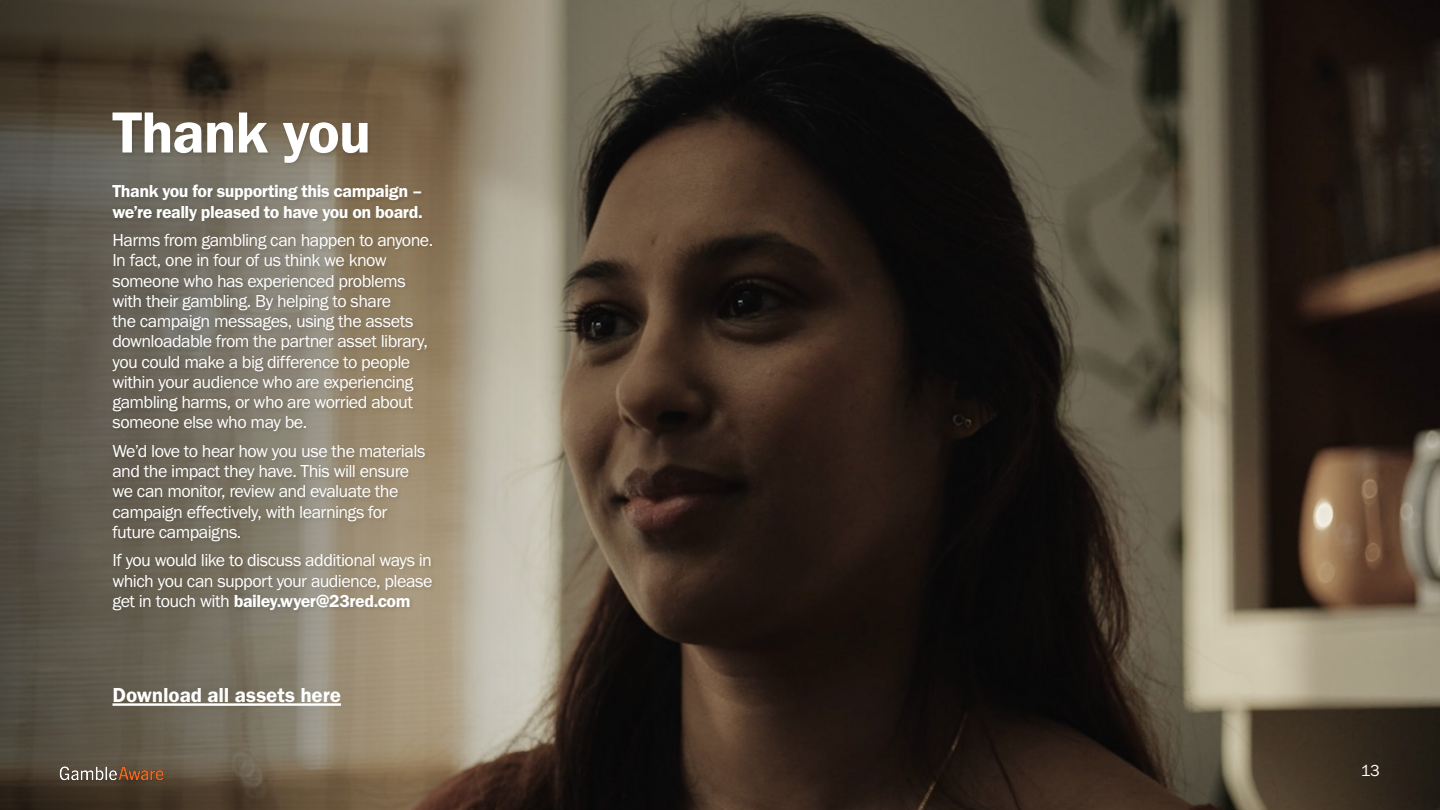
<style>
.page{position:relative;width:1440px;height:810px;background:#fff}
.page>*{position:absolute;margin:0;border:0;box-sizing:border-box;transform-origin:0 0}
.t1{font:60px "Franklin Gothic URW Dem";letter-spacing:-.02em;color:#fff}
.t2{font:21px "Franklin Gothic URW Dem";letter-spacing:-.005em;color:#fff}
.t3{font:18px/20.2px "Franklin Gothic URW Boo";letter-spacing:-.03em;color:#fff}
.t4{font:18px/20.2px "Franklin Gothic URW Dem";letter-spacing:-.025em;color:#fff}
.t5{font:16.5px "Franklin Gothic URW Boo";color:#fff}
.s1{font-family:"Franklin Gothic URW Dem"}
</style>
<div class="page">
<img style="left:655px;top:0;width:785px;height:810px">
<svg style="left:0;top:0;width:655px;height:810px;background:#706656"></svg>
<div style="left:110px;top:110px;width:263px;height:58px;background:#000;opacity:.15"></div>
<div style="left:110px;top:183px;width:327px;height:432px;background:#000;opacity:.15"></div>
<hr style="left:112px;top:703px;width:229px;height:3px;background:#fff">
<img style="left:47px;top:754px;width:129px;height:39px">
<p class="t1" style="left:112px;top:96px;width:260px">Thank you</p>
<p class="t4" style="left:112px;top:181px;width:312px">Thank you for supporting this campaign – we’re really pleased to have you on board.</p>
<p class="t3" style="left:112px;top:230px;width:322px">Harms from gambling can happen to anyone.<br>In fact, one in four of us think we know someone who has experienced problems with their gambling. By helping to share<br>the campaign messages, using the assets downloadable from the partner asset library, you could make a big difference to people within your audience who are experiencing gambling harms, or who are worried about someone else who may be.</p>
<p class="t3" style="left:112px;top:440px;width:314px">We’d love to hear how you use the materials and the impact they have. This will ensure we can monitor, review and evaluate the campaign effectively, with learnings for future campaigns.</p>
<p class="t3" style="left:112px;top:550px;width:321px;text-align:justify">If you would like to discuss additional ways in which you can support your audience, please get in touch with <span class="s1">bailey.wyer@23red.com</span></p>
<p class="t2" style="left:112px;top:682px;width:230px">Download all assets here</p>
<p class="t5" style="left:1361px;top:760px;width:21px">13</p>
</div>
